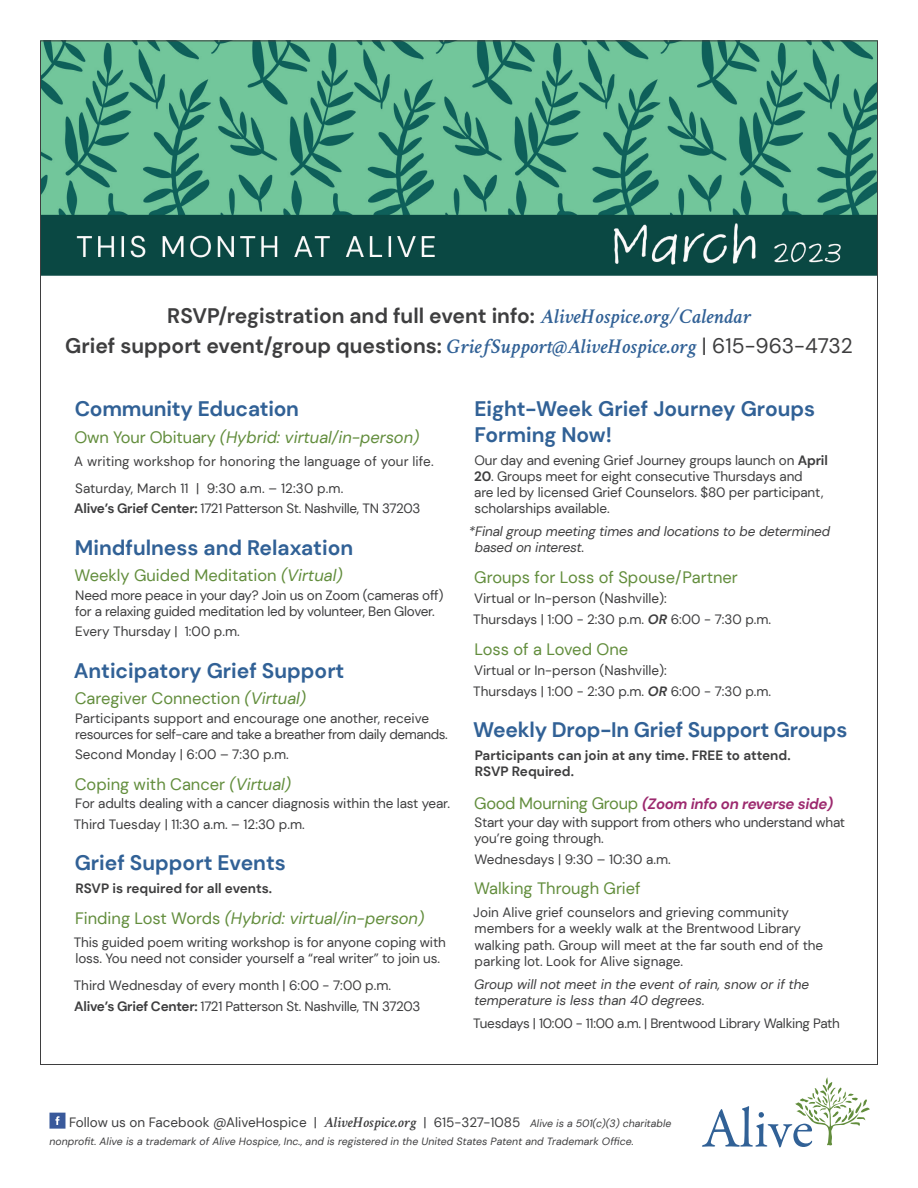
<style>
.page{position:relative;width:918px;height:1188px;background:#fff}
.page>*{position:absolute;margin:0;border:0;box-sizing:border-box;transform-origin:0 0}
.t1{font:700 21px/25.2px "DM Sans";color:#316196}
.t2{font:700 21px/30px "DM Sans";color:#3e3e3f;text-align:center}
.t3{font:16.5px "DM Sans";color:#628d3c}
.t4{font:italic 16.5px "DM Sans";color:#628d3c}
.t5{font:italic 700 15px "DM Sans";letter-spacing:-.02em;color:#9c296e}
.t6{font:13.5px/16.2px "DM Sans";letter-spacing:-.01em;color:#3e3e3f}
.t7{font:italic 13.5px/16.2px "DM Sans";letter-spacing:-.01em;color:#3e3e3f}
.t8{font:13.5px/16.2px "DM Sans";letter-spacing:-.03em;color:#3e3e3f}
.t9{font:13.5px/27px "DM Sans";letter-spacing:.01em;color:#3e3e3f}
.t10{font:700 13.5px/16.2px "DM Sans";color:#3e3e3f}
.t11{font:italic 10.5px "DM Sans";letter-spacing:.005em;color:#3e3e3f}
.s1{font-family:"Crimson Text";font-weight:600;font-style:italic;color:#316196}
.s2{font-weight:400}
.s3{font-style:normal}
.s4{font-weight:700}
.s5{font-style:italic}
.s6{font-weight:700;font-style:italic}
.s7{font-weight:400;font-style:normal;font-size:16.5px;color:#628d3c}
.s8{font-family:"Crimson Text";font-weight:600;font-style:italic;font-size:15px}
.s9{font-style:italic;font-size:10.5px}
</style>
<div class="page">
<img style="left:42px;top:42px;width:834px;height:234px">
<svg style="left:49px;top:1113px;width:16px;height:16px"></svg>
<svg style="left:702px;top:1077px;width:168px;height:71px"></svg>
<h1 class="t2" style="left:65px;top:301px;width:789px">RSVP/registration and full event info: <span class="s1">AliveHospice.org/Calendar<br></span>Grief support event/group questions: <span class="s1">GriefSupport@AliveHospice.org</span> <span class="s2">| 615-963-4732</span></h1>
<h1 class="t1" style="left:75px;top:396px;width:226px">Community Education</h1>
<p class="t4" style="left:75px;top:427px;width:346px"><span class="s3">Own Your Obituary</span> (Hybrid: virtual/in-person)</p>
<p class="t9" style="left:74px;top:448px;width:361px">A writing workshop for honoring the language of your life.<br>Saturday, March 11 | 9:30 a.m. – 12:30 p.m.</p>
<p class="t6" style="left:74px;top:501px;width:348px"><span class="s4">Alive’s Grief Center:</span> 1721 Patterson St. Nashville, TN 37203</p>
<h1 class="t1" style="left:75px;top:535px;width:280px">Mindfulness and Relaxation</h1>
<p class="t3" style="left:75px;top:565px;width:269px">Weekly Guided Meditation <span class="s5">(Virtual)</span></p>
<p class="t6" style="left:75px;top:587px;width:370px">Need more peace in your day? Join us on Zoom (cameras off) for a relaxing guided meditation led by volunteer, Ben Glover.</p>
<p class="t6" style="left:75px;top:624px;width:166px">Every Thursday | 1:00 p.m.</p>
<h1 class="t1" style="left:74px;top:658px;width:272px">Anticipatory Grief Support</h1>
<p class="t3" style="left:75px;top:688px;width:233px">Caregiver Connection <span class="s5">(Virtual)</span></p>
<p class="t8" style="left:75px;top:710px;width:374px">Participants support and encourage one another, receive resources for self-care and take a breather from daily demands.</p>
<p class="t6" style="left:75px;top:747px;width:215px">Second Monday | 6:00 – 7:30 p.m.</p>
<p class="t3" style="left:75px;top:774px;width:218px">Coping with Cancer <span class="s5">(Virtual)</span></p>
<p class="t6" style="left:74px;top:793px;width:378px;line-height:20.5px">For adults dealing with a cancer diagnosis within the last year.<br>Third Tuesday | 11:30 a.m. – 12:30 p.m.</p>
<h1 class="t1" style="left:75px;top:850px;width:213px">Grief Support Events</h1>
<p class="t10" style="left:75px;top:880px;width:198px">RSVP is required for all events.</p>
<p class="t4" style="left:75px;top:908px;width:351px"><span class="s3">Finding Lost Words</span> (Hybrid: virtual/in-person)</p>
<p class="t6" style="left:74px;top:934px;width:374px">This guided poem writing workshop is for anyone coping with loss. You need not consider yourself a “real writer” to join us.</p>
<p class="t6" style="left:74px;top:975px;width:348px;line-height:20.5px">Third Wednesday of every month | 6:00 - 7:00 p.m.<br><span class="s4">Alive’s Grief Center:</span> 1721 Patterson St. Nashville, TN 37203</p>
<h1 class="t1" style="left:474px;top:396px;width:342px">Eight-Week Grief Journey Groups<br>Forming Now!</h1>
<p class="t6" style="left:474px;top:452px;width:355px">Our day and evening Grief Journey groups launch on <span class="s4">April</span></p>
<p class="t6" style="left:474px;top:468px;width:351px"><span class="s4">20</span>. Groups meet for eight consecutive Thursdays and are led by licensed Grief Counselors. $80 per participant, scholarships available.</p>
<p class="t7" style="left:475px;top:523px;width:357px;text-indent:-6px">*Final group meeting times and locations to be determined based on interest.</p>
<p class="t3" style="left:474px;top:567px;width:265px">Groups for Loss of Spouse/Partner</p>
<p class="t6" style="left:473px;top:588px;width:300px;line-height:20.5px">Virtual or In-person (Nashville):<br>Thursdays | 1:00 - 2:30 p.m. <span class="s6">OR</span> 6:00 - 7:30 p.m.</p>
<p class="t3" style="left:475px;top:639px;width:155px">Loss of a Loved One</p>
<p class="t6" style="left:473px;top:660px;width:300px;line-height:20.5px">Virtual or In-person (Nashville):<br>Thursdays | 1:00 - 2:30 p.m. <span class="s6">OR</span> 6:00 - 7:30 p.m.</p>
<h1 class="t1" style="left:473px;top:717px;width:376px">Weekly Drop-In Grief Support Groups</h1>
<p class="t10" style="left:475px;top:747px;width:317px">Participants can join at any time. FREE to attend.<br>RSVP Required.</p>
<p class="t5" style="left:474px;top:794px;width:361px"><span class="s7">Good Mourning Group</span> (Zoom info on reverse side)</p>
<p class="t6" style="left:474px;top:814px;width:372px">Start your day with support from others who understand what you’re going through.</p>
<p class="t6" style="left:474px;top:851px;width:198px">Wednesdays | 9:30 – 10:30 a.m.</p>
<p class="t3" style="left:474px;top:878px;width:168px">Walking Through Grief</p>
<p class="t6" style="left:473px;top:904px;width:352px">Join Alive grief counselors and grieving community members for a weekly walk at the Brentwood Library walking path. Group will meet at the far south end of the parking lot. Look for Alive signage.</p>
<p class="t7" style="left:474px;top:976px;width:337px">Group will not meet in the event of rain, snow or if the temperature is less than 40 degrees.</p>
<p class="t6" style="left:473px;top:1015px;width:368px">Tuesdays | 10:00 - 11:00 a.m. | Brentwood Library Walking Path</p>
<p class="t6" style="left:69px;top:1114px;width:604px">Follow us on Facebook @AliveHospice | <span class="s8">AliveHospice.org</span> | 615-327-1085 <span class="s9">Alive is a 501(c)(3) charitable</span></p>
<p class="t11" style="left:49px;top:1135px;width:586px">nonprofit. Alive is a trademark of Alive Hospice, Inc., and is registered in the United States Patent and Trademark Office.</p>
</div>
